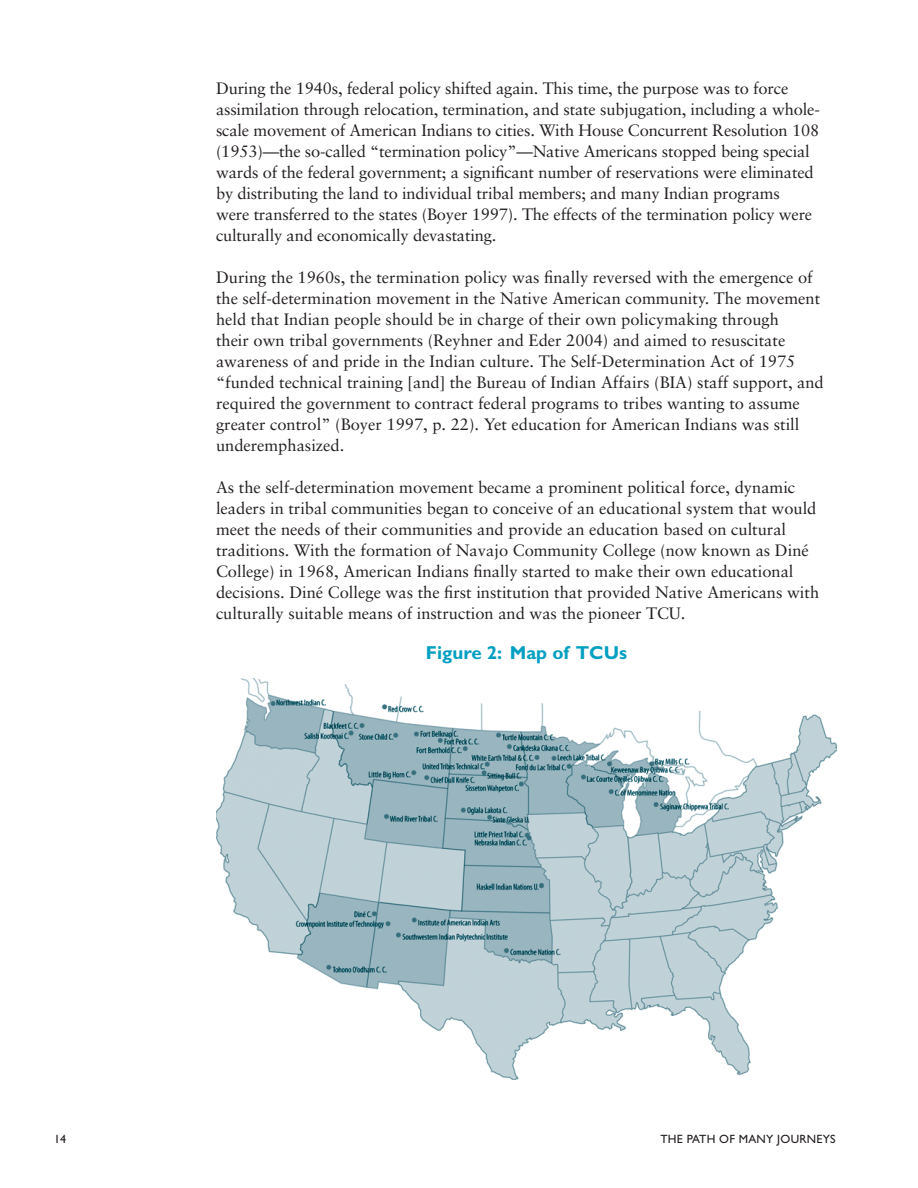
<style>
.page{position:relative;width:918px;height:1188px;background:#fff}
.page>*{position:absolute;margin:0;border:0;box-sizing:border-box;transform-origin:0 0}
.t1{font:700 18.75px "Gill Sans";color:#009fc2}
.t2{font:16.5px/21px "Sabon";color:#231f20}
.t3{font:12px "Gill Sans";letter-spacing:.02em;color:#231f20}
</style>
<div class="page">
<img style="left:216px;top:678px;width:621px;height:402px">
<p class="t2" style="left:216px;top:79px;width:605px">During the 1940s, federal policy shifted again. This time, the purpose was to force assimilation through relocation, termination, and state subjugation, including a whole&shy;scale movement of American Indians to cities. With House Concurrent Resolution 108 (1953)—the so-called “termination policy”—Native Americans stopped being special wards of the federal government; a significant number of reservations were eliminated by distributing the land to individual tribal members; and many Indian programs<br>were transferred to the states (Boyer 1997). The effects of the termination policy were culturally and economically devastating.</p>
<p class="t2" style="left:216px;top:268px;width:609px">During the 1960s, the termination policy was finally reversed with the emergence of the self-determination movement in the Native American community. The movement held that Indian people should be in charge of their own policymaking through<br>their own tribal governments (Reyhner and Eder 2004) and aimed to resuscitate awareness of and pride in the Indian culture. The Self-Determination Act of 1975 “funded technical training [and] the Bureau of Indian Affairs (BIA) staff support, and required the government to contract federal programs to tribes wanting to assume greater control” (Boyer 1997, p. 22). Yet education for American Indians was still underemphasized.</p>
<p class="t2" style="left:216px;top:478px;width:605px">As the self-determination movement became a prominent political force, dynamic leaders in tribal communities began to conceive of an educational system that would meet the needs of their communities and provide an education based on cultural traditions. With the formation of Navajo Community College (now known as Diné College) in 1968, American Indians finally started to make their own educational decisions. Diné College was the first institution that provided Native Americans with culturally suitable means of instruction and was the pioneer TCU.</p>
<p class="t1" style="left:426px;top:646px;width:203px">Figure 2: Map of TCUs</p>
<p class="t3" style="left:54px;top:1135px;width:14px">14</p>
<p class="t3" style="left:660px;top:1135px;width:177px">THE PATH OF MANY JOURNEYS</p>
</div>
